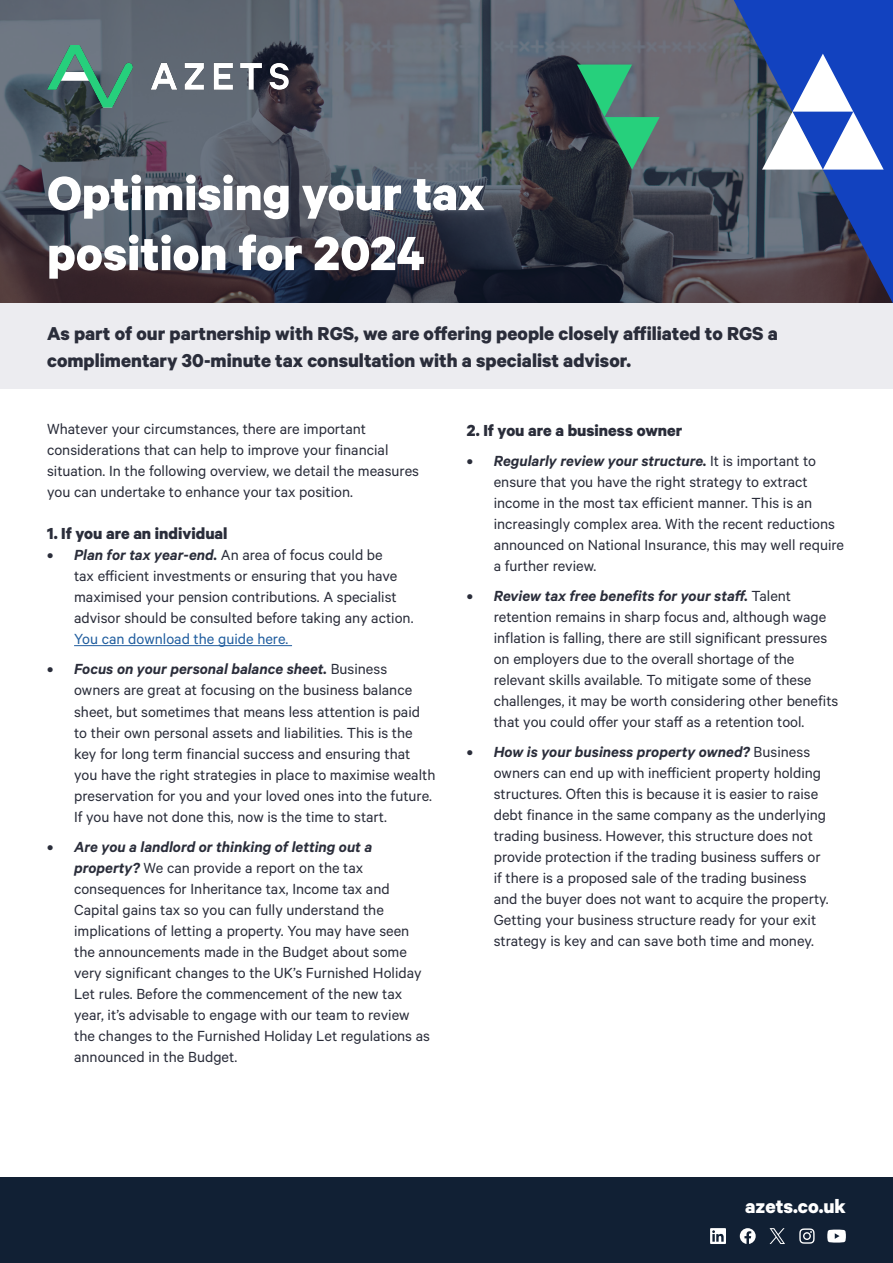
<style>
.page{position:relative;width:893px;height:1263px;background:#fff}
.page>*{position:absolute;margin:0;border:0;box-sizing:border-box;transform-origin:0 0}
.t1{font:700 54px/60px "Calibre";color:#fff}
.t2{font:700 21.6px "Calibre";color:#fff}
.t3{font:700 21px/27px "Calibre";color:#2a2d3a}
.t4{font:700 18px "Calibre";color:#2a2d3a}
.t5{font:16.5px/21px "Calibre";color:#2a2d3a}
.s1{font-weight:600;font-style:italic}
.s2{color:#215e9f}
</style>
<div class="page">
<div style="left:0;top:1178px;width:893px;height:85px;background:#112034"></div>
<svg style="left:0;top:0;width:734px;height:304px;background:#4d515c"></svg>
<svg style="left:734px;top:0;width:159px;height:304px;background:#394b82"></svg>
<svg style="left:762px;top:54px;width:122px;height:116px"></svg>
<svg style="left:577px;top:65px;width:83px;height:105px;background:#3a7460"></svg>
<div style="left:0;top:304px;width:893px;height:85px;background:#ececf0"></div>
<hr style="left:74px;top:645px;width:218px;height:1px;background:#215e9f">
<svg style="left:740px;top:1228px;width:16px;height:16px"></svg>
<svg style="left:710px;top:1228px;width:16px;height:16px"></svg>
<svg style="left:799px;top:1228px;width:16px;height:16px"></svg>
<svg style="left:827px;top:1229px;width:19px;height:13px"></svg>
<svg style="left:769px;top:1228px;width:16px;height:16px"></svg>
<img style="left:47px;top:46px;width:241px;height:62px">
<p class="t1" style="left:47px;top:162px;width:439px">Optimising your tax position for 2024</p>
<p class="t3" style="left:47px;top:320px;width:732px">As part of our partnership with RGS, we are offering people closely affiliated to RGS a complimentary 30-minute tax consultation with a specialist advisor.</p>
<p class="t5" style="left:47px;top:418px;width:373px">Whatever your circumstances, there are important considerations that can help to improve your financial situation. In the following overview, we detail the measures you can undertake to enhance your tax position.</p>
<p class="t4" style="left:47px;top:523px;width:182px">1. If you are an individual</p>
<p class="t5" style="left:74px;top:544px;width:341px;text-indent:-27px"><span class="s1">• Plan for tax year-end.</span> An area of focus could be<br>tax efficient investments or ensuring that you have maximised your pension contributions. A specialist advisor should be consulted before taking any action.<br><span class="s2">You can download the guide here.</span></p>
<p class="t5" style="left:74px;top:658px;width:363px;text-indent:-27px"><span class="s1">• Focus on your personal balance sheet.</span> Business owners are great at focusing on the business balance sheet, but sometimes that means less attention is paid to their own personal assets and liabilities. This is the key for long term financial success and ensuring that you have the right strategies in place to maximise wealth preservation for you and your loved ones into the future.<br>If you have not done this, now is the time to start.</p>
<p class="t5" style="left:74px;top:835px;width:357px;text-indent:-27px"><span class="s1">• Are you a landlord or thinking of letting out a property?</span> We can provide a report on the tax consequences for Inheritance tax, Income tax and Capital gains tax so you can fully understand the implications of letting a property. You may have seen the announcements made in the Budget about some very significant changes to the UK’s Furnished Holiday Let rules. Before the commencement of the new tax year, it’s advisable to engage with our team to review the changes to the Furnished Holiday Let regulations as announced in the Budget.</p>
<p class="t4" style="left:467px;top:419px;width:217px">2. If you are a business owner</p>
<p class="t5" style="left:494px;top:449px;width:352px;text-indent:-27px"><span class="s1">• Regularly review your structure.</span> It is important to ensure that you have the right strategy to extract income in the most tax efficient manner. This is an increasingly complex area. With the recent reductions announced on National Insurance, this may well require a further review.</p>
<p class="t5" style="left:494px;top:584px;width:346px;text-indent:-27px"><span class="s1">• Review tax free benefits for your staff.</span> Talent retention remains in sharp focus and, although wage inflation is falling, there are still significant pressures on employers due to the overall shortage of the relevant skills available. To mitigate some of these challenges, it may be worth considering other benefits that you could offer your staff as a retention tool.</p>
<p class="t5" style="left:494px;top:740px;width:336px;text-indent:-27px"><span class="s1">• How is your business property owned?</span> Business owners can end up with inefficient property holding structures. Often this is because it is easier to raise debt finance in the same company as the underlying trading business. However, this structure does not provide protection if the trading business suffers or if there is a proposed sale of the trading business and the buyer does not want to acquire the property.<br>Getting your business structure ready for your exit strategy is key and can save both time and money.</p>
<p class="t2" style="left:745px;top:1193px;width:102px">azets.co.uk</p>
</div>
